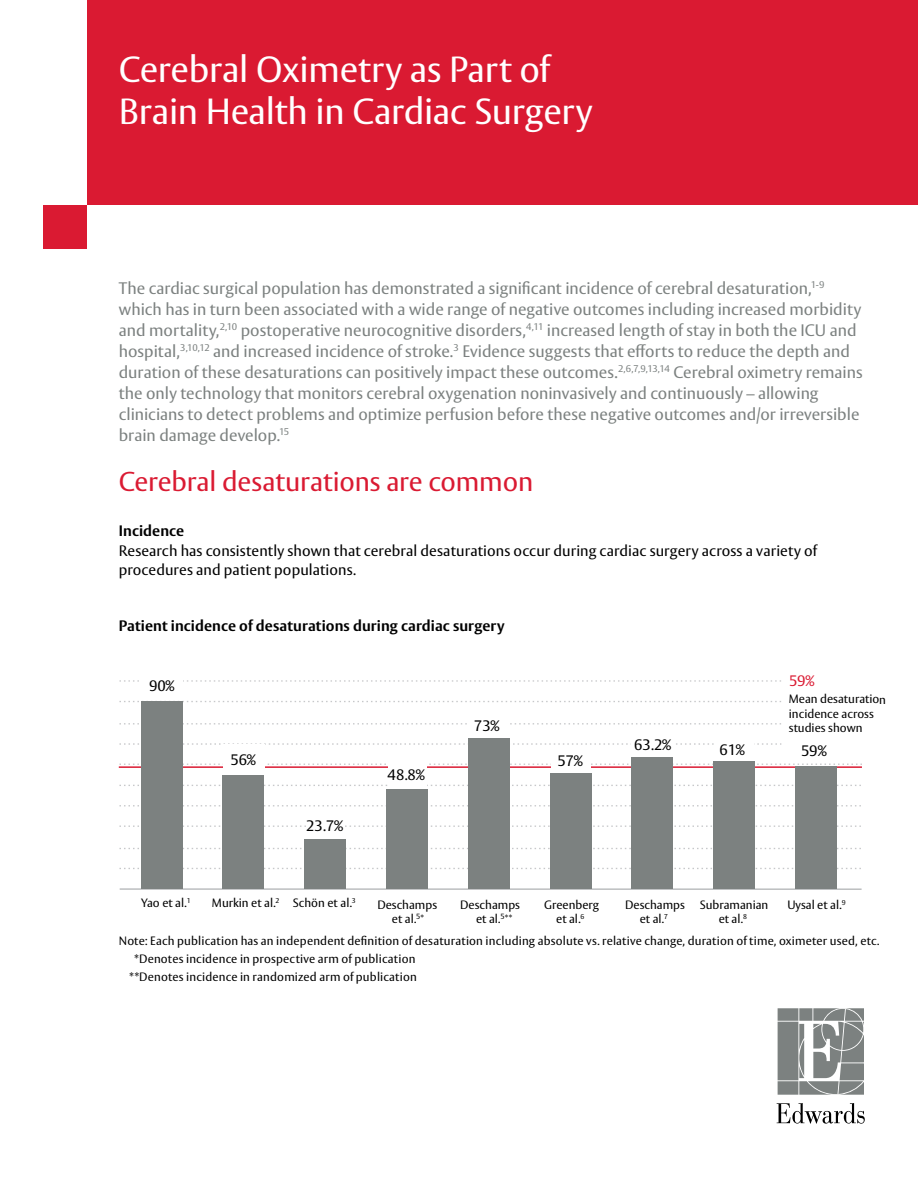
<style>
.page{position:relative;width:918px;height:1188px;background:#fff}
.page>*{position:absolute;margin:0;border:0;box-sizing:border-box;transform-origin:0 0}
.t1{font:36px/42px "Vesta Std";letter-spacing:-.01em;color:#fff}
.t2{font:27px "Vesta Std";letter-spacing:-.005em;color:#da1a32}
.t3{font:16.5px/21px "Vesta Std";color:#7c8180}
.t4{font:15px/19.5px "Vesta Std";letter-spacing:.005em;color:#000}
.t5{font:700 15px "Vesta Std";letter-spacing:.005em;color:#000}
.t6{font:15px "Vesta Std";color:#da1a32}
.t7{font:12px/14.4px "Vesta Std";letter-spacing:.01em;color:#000;text-align:center}
.t8{font:9px "Vesta Std";color:#000}
.t9{font:7.5px "Vesta Std";color:#000}
.s1{font-size:9px}
</style>
<div class="page">
<div style="left:43px;top:205px;width:44px;height:43px;background:#da1a32"></div>
<div style="left:87px;top:0;width:831px;height:205px;background:#da1a32"></div>
<svg style="left:778px;top:1008px;width:86px;height:87px;background:#969a9a"></svg>
<svg style="left:777px;top:1103px;width:88px;height:21px"></svg>
<svg style="left:119px;top:680px;width:662px;height:2px"></svg>
<svg style="left:119px;top:743px;width:662px;height:2px"></svg>
<svg style="left:119px;top:723px;width:662px;height:1px"></svg>
<svg style="left:119px;top:701px;width:662px;height:1px"></svg>
<hr style="left:119px;top:766px;width:743px;height:2px;background:#da1a32">
<svg style="left:119px;top:785px;width:742px;height:1px"></svg>
<svg style="left:119px;top:805px;width:742px;height:1px"></svg>
<svg style="left:119px;top:826px;width:742px;height:1px"></svg>
<svg style="left:119px;top:848px;width:742px;height:1px"></svg>
<svg style="left:119px;top:868px;width:742px;height:1px"></svg>
<svg style="left:119px;top:764px;width:743px;height:1px"></svg>
<hr style="left:120px;top:888px;width:742px;height:2px;background:#bcbec0">
<div style="left:715px;top:736px;width:38px;height:25px;background:#fff"></div>
<div style="left:714px;top:761px;width:41px;height:128px;background:#7c8180"></div>
<div style="left:632px;top:732px;width:41px;height:24px;background:#fff"></div>
<div style="left:632px;top:757px;width:41px;height:132px;background:#7c8180"></div>
<div style="left:470px;top:712px;width:38px;height:25px;background:#fff"></div>
<div style="left:468px;top:738px;width:41px;height:151px;background:#7c8180"></div>
<div style="left:306px;top:810px;width:39px;height:29px;background:#fff"></div>
<div style="left:305px;top:839px;width:41px;height:50px;background:#7c8180"></div>
<div style="left:142px;top:670px;width:41px;height:29px;background:#fff"></div>
<div style="left:141px;top:701px;width:41px;height:188px;background:#7c8180"></div>
<div style="left:795px;top:766px;width:41px;height:123px;background:#7c8180"></div>
<div style="left:550px;top:773px;width:41px;height:116px;background:#7c8180"></div>
<div style="left:551px;top:747px;width:40px;height:25px;background:#fff"></div>
<div style="left:386px;top:789px;width:41px;height:100px;background:#7c8180"></div>
<div style="left:388px;top:759px;width:38px;height:29px;background:#fff"></div>
<div style="left:223px;top:775px;width:41px;height:114px;background:#7c8180"></div>
<div style="left:223px;top:744px;width:41px;height:30px;background:#fff"></div>
<h1 class="t1" style="left:119px;top:48px;width:475px">Cerebral Oximetry as Part of<br>Brain Health in Cardiac Surgery</h1>
<p class="t3" style="left:119px;top:277px;width:745px">The cardiac surgical population has demonstrated a significant incidence of cerebral desaturation,<sup>1-9 </sup>which has in turn been associated with a wide range of negative outcomes including increased morbidity and mortality,<sup>2,10</sup> postoperative neurocognitive disorders,<sup>4,11</sup> increased length of stay in both the ICU and hospital,<sup>3,10,12</sup> and increased incidence of stroke.<sup>3</sup> Evidence suggests that efforts to reduce the depth and duration of these desaturations can positively impact these outcomes.<sup>2,6,7,9,13,14</sup> Cerebral oximetry remains the only technology that monitors cerebral oxygenation noninvasively and continuously – allowing clinicians to detect problems and optimize perfusion before these negative outcomes and/or irreversible brain damage develop.<sup>15</sup></p>
<h2 class="t2" style="left:119px;top:465px;width:416px">Cerebral desaturations are common</h2>
<p class="t5" style="left:119px;top:522px;width:67px">Incidence</p>
<p class="t4" style="left:119px;top:541px;width:700px">Research has consistently shown that cerebral desaturations occur during cardiac surgery across a variety of procedures and patient populations.</p>
<p class="t5" style="left:119px;top:617px;width:387px">Patient incidence of desaturations during cardiac surgery</p>
<p class="t4" style="left:149px;top:676px;width:27px">90%</p>
<p class="t4" style="left:231px;top:750px;width:27px">56%</p>
<p class="t4" style="left:306px;top:816px;width:38px">23.7%</p>
<p class="t4" style="left:388px;top:765px;width:38px">48.8%</p>
<p class="t4" style="left:474px;top:716px;width:27px">73%</p>
<p class="t4" style="left:557px;top:750px;width:27px">57%</p>
<p class="t7" style="left:141px;top:896px;width:51px">Yao et al.<sup>1</sup></p>
<p class="t7" style="left:212px;top:896px;width:69px">Murkin et al.<sup>2</sup></p>
<p class="t7" style="left:293px;top:896px;width:65px">Schön et al.<sup>3</sup></p>
<p class="t7" style="left:377px;top:897px;width:61px">Deschamps et al.</p>
<p class="t7" style="left:460px;top:897px;width:61px">Deschamps et al.</p>
<p class="t9" style="left:416px;top:912px;width:9px">5<span class="s1">*</span></p>
<p class="t8" style="left:500px;top:912px;width:13px"><sup>5</sup>**</p>
<p class="t7" style="left:544px;top:897px;width:57px">Greenberg et al.<sup>6</sup></p>
<p class="t4" style="left:634px;top:735px;width:38px">63.2%</p>
<p class="t4" style="left:719px;top:740px;width:27px">61%</p>
<p class="t6" style="left:789px;top:672px;width:27px">59%</p>
<p class="t7" style="left:789px;top:692px;width:98px;text-align:left">Mean desaturation incidence across studies shown</p>
<p class="t4" style="left:801px;top:741px;width:27px">59%</p>
<p class="t7" style="left:625px;top:897px;width:61px">Deschamps et al.<sup>7</sup></p>
<p class="t7" style="left:700px;top:897px;width:70px">Subramanian</p>
<p class="t7" style="left:787px;top:897px;width:60px">Uysal et al.<sup>9</sup></p>
<p class="t7" style="left:719px;top:912px;width:30px">et al.<sup>8</sup></p>
<p class="t7" style="left:119px;top:933px;width:762px">Note: Each publication has an independent definition of desaturation including absolute vs. relative change, duration of time, oximeter used, etc.</p>
<p class="t7" style="left:134px;top:951px;width:283px">*Denotes incidence in prospective arm of publication</p>
<p class="t7" style="left:129px;top:969px;width:289px">**Denotes incidence in randomized arm of publication</p>
</div>
